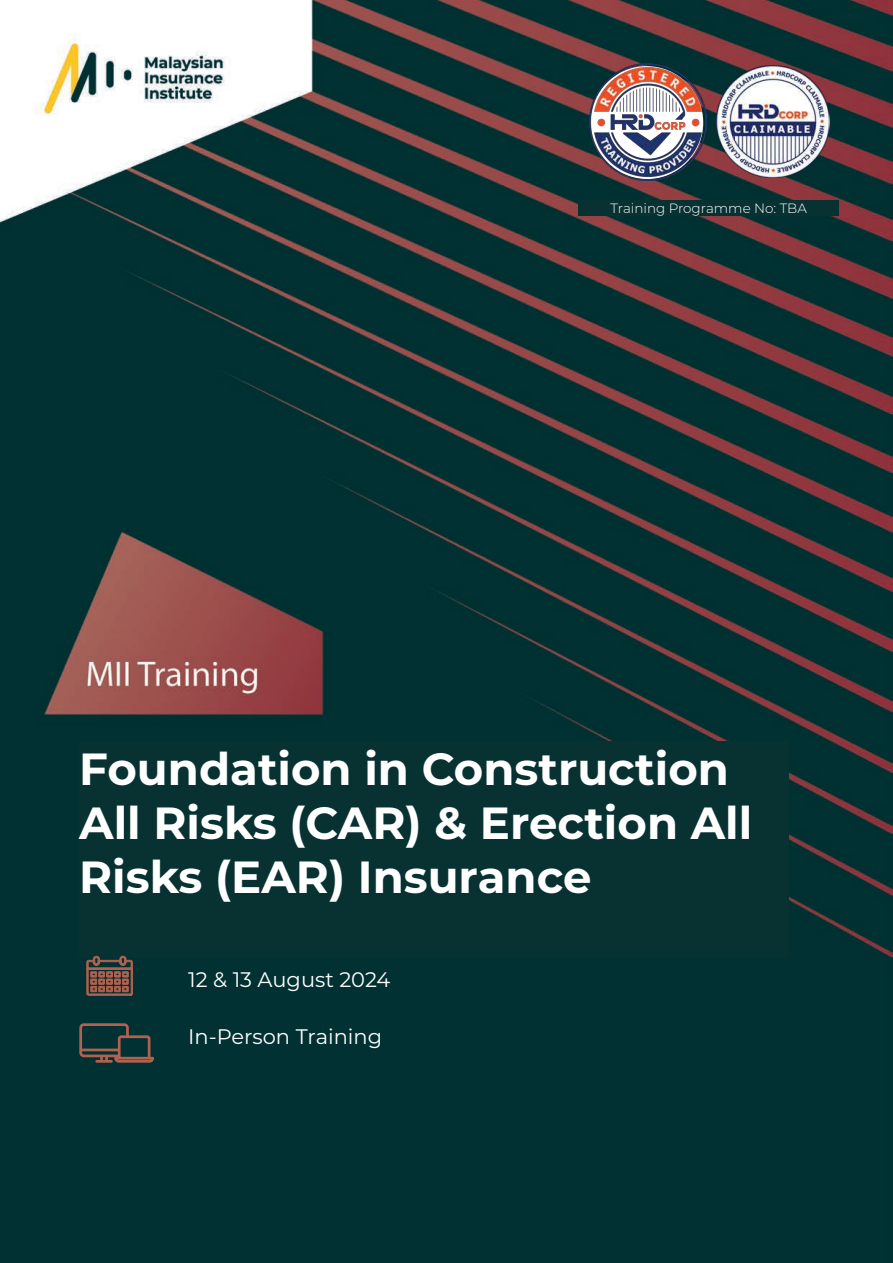
<style>
.page{position:relative;width:893px;height:1263px;background:#fff}
.page>*{position:absolute;margin:0;border:0;box-sizing:border-box;transform-origin:0 0}
.t1{font:700 45px/54px "Montserrat";color:#fff}
.t2{font:21px "Montserrat";color:#fff}
.t3{font:300 13.5px "Montserrat";color:#fff}
</style>
<div class="page">
<img style="left:0;top:0;width:893px;height:1263px">
<img style="left:717px;top:66px;width:112px;height:112px">
<img style="left:589px;top:63px;width:117px;height:117px">
<div style="left:578px;top:200px;width:261px;height:15px;background:#083232"></div>
<div style="left:79px;top:741px;width:709px;height:216px;background:#083232"></div>
<svg style="left:79px;top:1023px;width:75px;height:39px;background:#343e3a"></svg>
<svg style="left:86px;top:956px;width:47px;height:40px;background:#6b4d43"></svg>
<p class="t3" style="left:610px;top:203px;width:198px">Training Programme No: TBA</p>
<p class="t1" style="left:79px;top:745px;width:675px">Foundation in Construction<br>All Risks (CAR) &amp; Erection All<br>Risks (EAR) Insurance</p>
<p class="t2" style="left:188px;top:970px;width:204px">12 &amp; 13 August 2024</p>
<p class="t2" style="left:188px;top:1026px;width:196px">In-Person Training</p>
</div>
